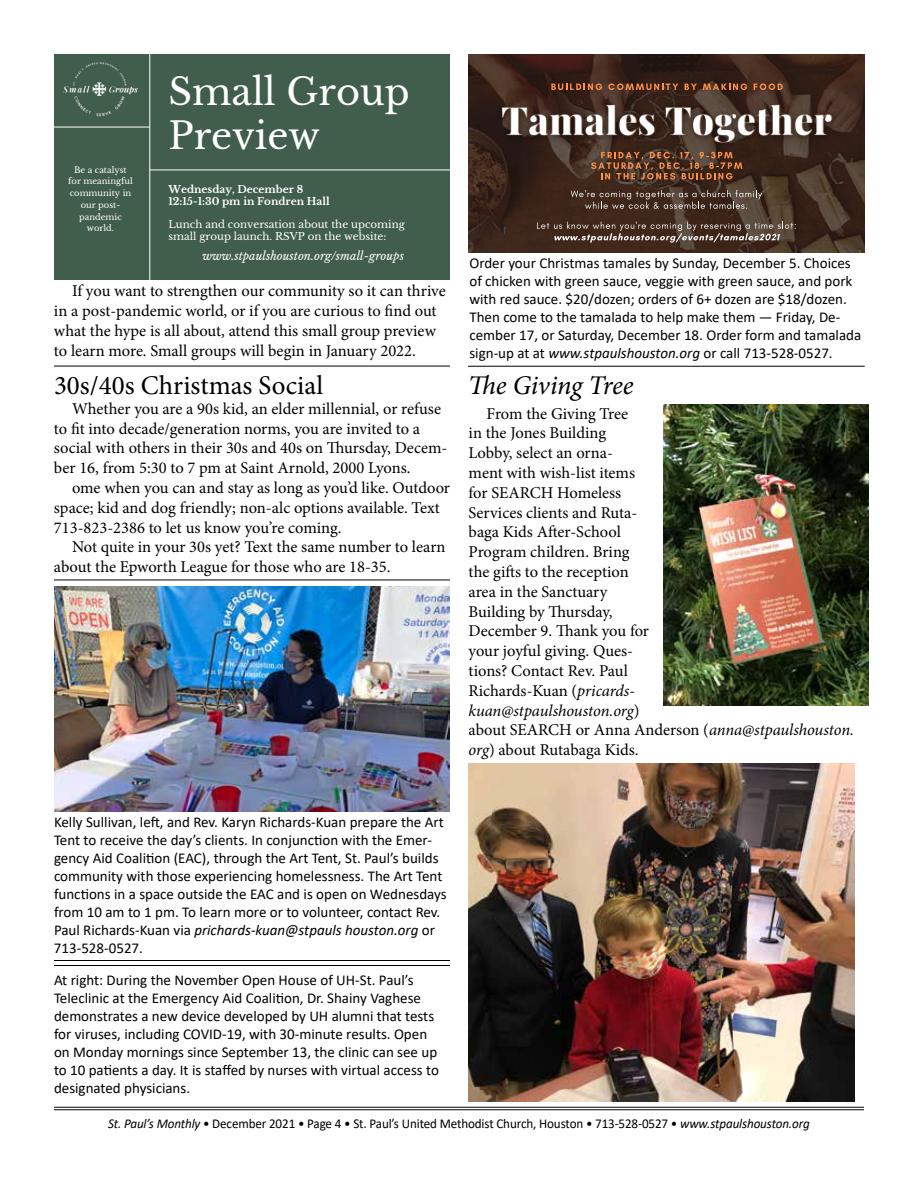
<style>
.page{position:relative;width:918px;height:1188px;background:#fff}
.page>*{position:absolute;margin:0;border:0;box-sizing:border-box;transform-origin:0 0}
.t1{font:36.75px/44.1px "Libre Baskerville";color:#fff}
.t2{font:27px "Minion Pro";color:#000}
.t3{font:italic 27px "Minion Pro";letter-spacing:-.015em;color:#000}
.t4{font:16.5px/19.8px "Minion Pro";color:#000}
.t5{font:15px/18px "Calibri";color:#000}
.t6{font:13.5px "Calibri";letter-spacing:-.01em;color:#000}
.t7{font:italic 11.4px "Libre Baskerville";color:#fff}
.t8{font:10.2px/12.8px "Libre Baskerville";color:#fff}
.t9{font:700 10.2px/12.8px "Libre Baskerville";color:#fff}
.t10{font:8.4px/11.7px "Libre Baskerville";color:#fff;text-align:center}
.s1{font-style:italic}
</style>
<div class="page">
<hr style="left:54px;top:1107px;width:810px;height:1px;background:#000">
<hr style="left:54px;top:1109px;width:810px;height:1px;background:#000">
<svg style="left:468px;top:54px;width:397px;height:199px;background:#3c271c"></svg>
<img style="left:491px;top:84px;width:351px;height:71px">
<svg style="left:551px;top:83px;width:51px;height:7px"></svg>
<svg style="left:608px;top:83px;width:70px;height:7px"></svg>
<svg style="left:685px;top:84px;width:12px;height:6px"></svg>
<svg style="left:703px;top:83px;width:44px;height:7px"></svg>
<svg style="left:754px;top:83px;width:29px;height:7px"></svg>
<svg style="left:591px;top:152px;width:151px;height:28px;background:#6b432c"></svg>
<svg style="left:571px;top:190px;width:191px;height:19px;background:#5c493e"></svg>
<svg style="left:537px;top:222px;width:259px;height:21px;background:#614e44"></svg>
<img style="left:468px;top:764px;width:387px;height:337px">
<div style="left:54px;top:54px;width:396px;height:226px;background:#415d4c"></div>
<hr style="left:54px;top:127px;width:95px;height:1px;background:#fff">
<hr style="left:150px;top:170px;width:300px;height:1px;background:#fff">
<hr style="left:150px;top:54px;width:1px;height:226px;background:#fff">
<img style="left:59px;top:62px;width:83px;height:66px">
<img style="left:663px;top:404px;width:206px;height:301px">
<hr style="left:468px;top:366px;width:397px;height:1px;background:#000">
<hr style="left:54px;top:366px;width:396px;height:1px;background:#000">
<img style="left:54px;top:586px;width:396px;height:225px">
<hr style="left:54px;top:580px;width:396px;height:1px;background:#000">
<hr style="left:54px;top:960px;width:396px;height:1px;background:#000">
<hr style="left:54px;top:965px;width:396px;height:1px;background:#000">
<p class="t10" style="left:68px;top:164px;width:66px">Be a catalyst for meaningful community in our post&shy;pandemic world.</p>
<h1 class="t1" style="left:168px;top:69px;width:243px">Small Group<br>Preview</h1>
<p class="t9" style="left:168px;top:183px;width:163px">Wednesday, December 8<br>12:15-1:30 pm in Fondren Hall</p>
<p class="t8" style="left:168px;top:218px;width:238px">Lunch and conversation about the upcoming small group launch. RSVP on the website:</p>
<p class="t7" style="left:202px;top:249px;width:203px">www.stpaulshouston.org/small-groups</p>
<p class="t4" style="left:54px;top:281px;width:393px;text-indent:18px">If you want to strengthen our community so it can thrive in a post-pandemic world, or if you are curious to find out what the hype is all about, attend this small group preview to learn more. Small groups will begin in January 2022.</p>
<h2 class="t2" style="left:54px;top:367px;width:271px">30s/40s Christmas Social</h2>
<p class="t4" style="left:54px;top:399px;width:395px;text-indent:18px">Whether you are a 90s kid, an elder millennial, or refuse to fit into decade/generation norms, you are invited to a social with others in their 30s and 40s on Thursday, Decem&shy;ber 16, from 5:30 to 7 pm at Saint Arnold, 2000 Lyons.</p>
<p class="t4" style="left:54px;top:478px;width:398px;text-indent:18px">ome when you can and stay as long as you’d like. Outdoor space; kid and dog friendly; non-alc options available. Text<br>713-823-2386 to let us know you’re coming.</p>
<p class="t4" style="left:54px;top:537px;width:393px;text-indent:18px">Not quite in your 30s yet? Text the same number to learn about the Epworth League for those who are 18-35.</p>
<p class="t5" style="left:469px;top:253px;width:393px">Order your Christmas tamales by Sunday, December 5. Choices of chicken with green sauce, veggie with green sauce, and pork with red sauce. $20/dozen; orders of 6+ dozen are $18/dozen.<br>Then come to the tamalada to help make them — Friday, De&shy;cember 17, or Saturday, December 18. Order form and tamalada sign-up at at <span class="s1">www.stpaulshouston.org</span> or call 713-528-0527.</p>
<h2 class="t3" style="left:468px;top:367px;width:167px">The Giving Tree</h2>
<p class="t4" style="left:469px;top:404px;width:387px;text-indent:18px">From the Giving Tree<br>in the Jones Building<br>Lobby, select an orna-<br>ment with wish-list items<br>for SEARCH Homeless<br>Services clients and Ruta-<br>baga Kids After-School<br>Program children. Bring<br>the gifts to the reception<br>area in the Sanctuary<br>Building by Thursday,<br>December 9. Thank you for<br>your joyful giving. Ques-<br>tions? Contact Rev. Paul<br>Richards-Kuan (<span class="s1">pricards-<br>kuan@stpaulshouston.org</span>)<br>about SEARCH or Anna Anderson (<span class="s1">anna@stpaulshouston. org</span>) about Rutabaga Kids.</p>
<p class="t5" style="left:54px;top:813px;width:394px">Kelly Sullivan, left, and Rev. Karyn Richards-Kuan prepare the Art Tent to receive the day’s clients. In conjunction with the Emer&shy;gency Aid Coalition (EAC), through the Art Tent, St. Paul’s builds community with those experiencing homelessness. The Art Tent functions in a space outside the EAC and is open on Wednesdays from 10 am to 1 pm. To learn more or to volunteer, contact Rev.<br>Paul Richards-Kuan via <span class="s1">prichards-kuan@stpauls houston.org</span> or 713-528-0527.</p>
<p class="t5" style="left:54px;top:971px;width:386px">At right: During the November Open House of UH-St. Paul’s Teleclinic at the Emergency Aid Coalition, Dr. Shainy Vaghese demonstrates a new device developed by UH alumni that tests for viruses, including COVID-19, with 30-minute results. Open on Monday mornings since September 13, the clinic can see up to 10 patients a day. It is staffed by nurses with virtual access to designated physicians.</p>
<p class="t6" style="left:108px;top:1115px;width:703px"><span class="s1">St. Paul’s Monthly</span> • December 2021 • Page 4 • St. Paul’s United Methodist Church, Houston • 713-528-0527 • <span class="s1">www.stpaulshouston.org</span></p>
</div>
